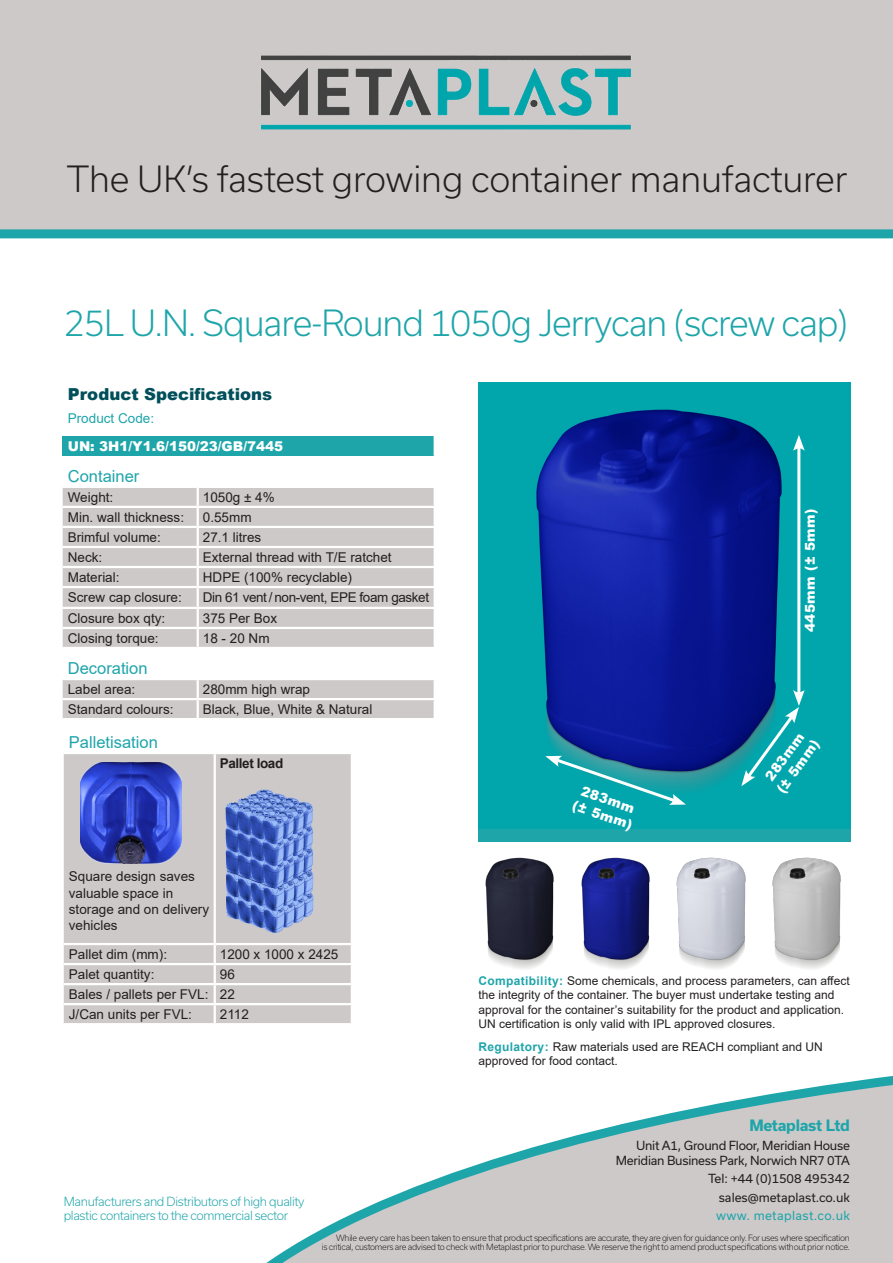
<style>
.page{position:relative;width:893px;height:1263px;background:#fff}
.page>*{position:absolute;margin:0;border:0;box-sizing:border-box;transform-origin:0 0}
.t1{font:300 34.5px "Usual";letter-spacing:-.03em;color:#1ea5aa}
.t2{font:300 34.5px "Usual";letter-spacing:-.005em;color:#231f20}
.t3{font:16.5px "Arial";color:#1ea5aa}
.t4{font:900 16.5px "Arial";color:#004f5a}
.IPL_PullPara{font:700 15px "Usual";letter-spacing:-.02em;color:#1ea5aa}
.t5{font:13.5px/16.2px "Arial";color:#231f20}
.t6{font:900 13.5px "Arial";color:#fff}
.t7{font:13.5px "Arial";letter-spacing:-.03em;color:#231f20}
.t8{font:13.5px "Arial";color:#1ea5aa}
.t9{font:900 13.5px "Arial";letter-spacing:.03em;color:#fff}
.t10{font:700 13.5px "Arial";letter-spacing:-.03em;color:#231f20}
.t11{font:12px/14.4px "Arial";color:#231f20}
.IPL_PullPara-2{font:300 12px/14.4px "Usual";letter-spacing:-.03em;color:#1ea5aa}
.IPL_PullPara-3{font:12px "Usual";letter-spacing:-.02em;color:#231f20}
.IPL_PullPara-4{font:12px "Usual";color:#231f20}
.IPL_PullPara-5{font:12px "Usual";letter-spacing:.03em;color:#1ea5aa}
.t12{font:300 8.25px "Usual";letter-spacing:-.035em;color:#231f20}
.s1{font-weight:700;color:#1ea5aa}
</style>
<div class="page">
<div style="left:63px;top:436px;width:372px;height:20px;background:#1ea5aa"></div>
<svg style="left:63px;top:488px;width:371px;height:230px;background:#d4d1d0"></svg>
<hr style="left:434px;top:436px;width:2px;height:20px;background:#fff">
<hr style="left:63px;top:506px;width:135px;height:2px;background:#fff">
<hr style="left:198px;top:506px;width:238px;height:2px;background:#fff">
<hr style="left:63px;top:526px;width:135px;height:2px;background:#fff">
<hr style="left:198px;top:526px;width:238px;height:2px;background:#fff">
<hr style="left:63px;top:546px;width:135px;height:2px;background:#fff">
<hr style="left:198px;top:546px;width:238px;height:2px;background:#fff">
<hr style="left:63px;top:566px;width:135px;height:2px;background:#fff">
<hr style="left:198px;top:566px;width:238px;height:2px;background:#fff">
<hr style="left:63px;top:586px;width:135px;height:2px;background:#fff">
<hr style="left:198px;top:586px;width:238px;height:2px;background:#fff">
<hr style="left:63px;top:607px;width:135px;height:2px;background:#fff">
<hr style="left:198px;top:607px;width:238px;height:2px;background:#fff">
<hr style="left:63px;top:627px;width:135px;height:2px;background:#fff">
<hr style="left:198px;top:627px;width:238px;height:2px;background:#fff">
<svg style="left:197px;top:488px;width:2px;height:159px"></svg>
<hr style="left:63px;top:647px;width:135px;height:2px;background:#fff">
<hr style="left:198px;top:647px;width:238px;height:2px;background:#fff">
<hr style="left:63px;top:678px;width:135px;height:2px;background:#fff">
<hr style="left:198px;top:678px;width:238px;height:2px;background:#fff">
<hr style="left:63px;top:698px;width:135px;height:2px;background:#fff">
<hr style="left:198px;top:698px;width:238px;height:2px;background:#fff">
<svg style="left:197px;top:680px;width:2px;height:38px"></svg>
<img style="left:485px;top:857px;width:69px;height:112px">
<div style="left:64px;top:754px;width:287px;height:269px;background:#cdc9c8"></div>
<hr style="left:214px;top:754px;width:2px;height:189px;background:#fff">
<hr style="left:64px;top:943px;width:151px;height:2px;background:#fff">
<hr style="left:215px;top:943px;width:138px;height:2px;background:#fff">
<hr style="left:64px;top:963px;width:151px;height:2px;background:#fff">
<hr style="left:215px;top:963px;width:138px;height:2px;background:#fff">
<hr style="left:64px;top:983px;width:151px;height:2px;background:#fff">
<hr style="left:215px;top:983px;width:138px;height:2px;background:#fff">
<hr style="left:64px;top:1003px;width:151px;height:2px;background:#fff">
<hr style="left:215px;top:1003px;width:138px;height:2px;background:#fff">
<svg style="left:214px;top:945px;width:2px;height:78px"></svg>
<img style="left:218px;top:767px;width:103px;height:169px">
<img style="left:81px;top:762px;width:100px;height:101px">
<img style="left:581px;top:857px;width:69px;height:112px">
<img style="left:676px;top:857px;width:70px;height:112px">
<img style="left:772px;top:857px;width:69px;height:112px">
<div style="left:478px;top:383px;width:372px;height:459px;background:#1ea5aa"></div>
<img style="left:478px;top:383px;width:372px;height:446px">
<hr style="left:797px;top:445px;width:3px;height:250px;background:#fff">
<svg style="left:793px;top:435px;width:12px;height:16px"></svg>
<svg style="left:545px;top:756px;width:141px;height:49px"></svg>
<svg style="left:741px;top:690px;width:64px;height:96px;background:#168da5"></svg>
<div style="left:0;top:0;width:893px;height:238px;background:#cdc9c8"></div>
<img style="left:259px;top:53px;width:375px;height:79px">
<svg style="left:266px;top:1076px;width:627px;height:187px"></svg>
<p class="t2" style="left:67px;top:160px;width:782px">The UK’s fastest growing container manufacturer</p>
<p class="t1" style="left:64px;top:303px;width:786px">25L U.N. Square-Round 1050g Jerrycan (screw cap)</p>
<p class="t4" style="left:68px;top:382px;width:206px">Product Specifications</p>
<p class="t8" style="left:68px;top:409px;width:88px">Product Code:</p>
<p class="t6" style="left:68px;top:436px;width:217px">UN: 3H1/Y1.6/150/23/GB/7445</p>
<p class="t3" style="left:68px;top:465px;width:73px">Container</p>
<p class="t5" style="left:68px;top:489px;width:47px">Weight:</p>
<p class="t5" style="left:203px;top:489px;width:73px">1050g ± 4%</p>
<p class="t5" style="left:68px;top:509px;width:118px">Min. wall thickness:</p>
<p class="t5" style="left:203px;top:509px;width:50px">0.55mm</p>
<p class="t5" style="left:68px;top:529px;width:95px">Brimful volume:</p>
<p class="t5" style="left:203px;top:529px;width:60px">27.1 litres</p>
<p class="t5" style="left:68px;top:549px;width:36px">Neck:</p>
<p class="t5" style="left:203px;top:549px;width:190px">External thread with T/E ratchet</p>
<p class="t5" style="left:68px;top:569px;width:53px">Material:</p>
<p class="t5" style="left:203px;top:569px;width:151px">HDPE (100% recyclable)</p>
<p class="t5" style="left:68px;top:589px;width:116px">Screw cap closure:</p>
<p class="t7" style="left:203px;top:588px;width:228px">Din 61 vent / non-vent, EPE foam gasket</p>
<p class="t5" style="left:68px;top:610px;width:99px">Closure box qty:</p>
<p class="t5" style="left:203px;top:610px;width:76px">375 Per Box</p>
<p class="t5" style="left:68px;top:630px;width:92px">Closing torque:</p>
<p class="t5" style="left:203px;top:630px;width:68px">18 - 20 Nm</p>
<p class="t3" style="left:68px;top:657px;width:81px">Decoration</p>
<p class="t5" style="left:68px;top:681px;width:69px">Label area:</p>
<p class="t5" style="left:203px;top:681px;width:109px">280mm high wrap</p>
<p class="t5" style="left:68px;top:701px;width:107px">Standard colours:</p>
<p class="t5" style="left:203px;top:701px;width:171px">Black, Blue, White &amp; Natural</p>
<p class="t3" style="left:69px;top:731px;width:90px">Palletisation</p>
<p class="t10" style="left:220px;top:754px;width:65px">Pallet load</p>
<p class="t5" style="left:69px;top:868px;width:142px">Square design saves valuable space in storage and on delivery vehicles</p>
<p class="t5" style="left:69px;top:946px;width:100px">Pallet dim (mm):</p>
<p class="t5" style="left:220px;top:946px;width:120px">1200 x 1000 x 2425</p>
<p class="t5" style="left:69px;top:966px;width:87px">Palet quantity:</p>
<p class="t5" style="left:220px;top:966px;width:17px">96</p>
<p class="t5" style="left:69px;top:986px;width:141px">Bales / pallets per FVL:</p>
<p class="t5" style="left:220px;top:986px;width:17px">22</p>
<p class="t5" style="left:69px;top:1006px;width:125px">J/Can units per FVL:</p>
<p class="t5" style="left:220px;top:1006px;width:31px">2112</p>
<p class="IPL_PullPara-2" style="left:64px;top:1194px;width:242px">Manufacturers and Distributors of high quality plastic containers to the commercial sector</p>
<p class="t6" style="left:585px;top:781px;width:57px;rotate:19deg">283mm</p>
<p class="t6" style="left:576px;top:795px;width:64px;rotate:19deg">(± 5mm)</p>
<p class="t9" style="left:800px;top:632px;width:125px;rotate:-90deg">445mm (± 5mm)</p>
<p class="t6" style="left:760px;top:773px;width:57px;rotate:-54deg">283mm</p>
<p class="t6" style="left:771px;top:786px;width:64px;rotate:-54deg">(± 5mm)</p>
<p class="t11" style="left:478px;top:973px;width:373px"><span class="s1">Compatibility:</span> Some chemicals, and process parameters, can affect the integrity of the container. The buyer must undertake testing and approval for the container’s suitability for the product and application.<br>UN certification is only valid with IPL approved closures.</p>
<p class="t11" style="left:478px;top:1039px;width:346px"><span class="s1">Regulatory:</span> Raw materials used are REACH compliant and UN approved for food contact.</p>
<p class="IPL_PullPara" style="left:749px;top:1117px;width:102px">Metaplast Ltd</p>
<p class="IPL_PullPara-3" style="left:636px;top:1139px;width:215px">Unit A1, Ground Floor, Meridian House</p>
<p class="IPL_PullPara-3" style="left:616px;top:1153px;width:236px">Meridian Business Park, Norwich NR7 0TA</p>
<p class="IPL_PullPara-4" style="left:708px;top:1172px;width:143px">Tel: +44 (0)1508 495342</p>
<p class="IPL_PullPara-4" style="left:719px;top:1190px;width:133px">sales@metaplast.co.uk</p>
<p class="IPL_PullPara-5" style="left:716px;top:1209px;width:135px">www. metaplast.co.uk</p>
<p class="t12" style="left:336px;top:1233px;width:515px">While every care has been taken to ensure that product specifications are accurate, they are given for guidance only. For uses where specification</p>
<p class="t12" style="left:322px;top:1242px;width:530px">is critical, customers are advised to check with Metaplast prior to purchase. We reserve the right to amend product specifications without prior notice.</p>
</div>
